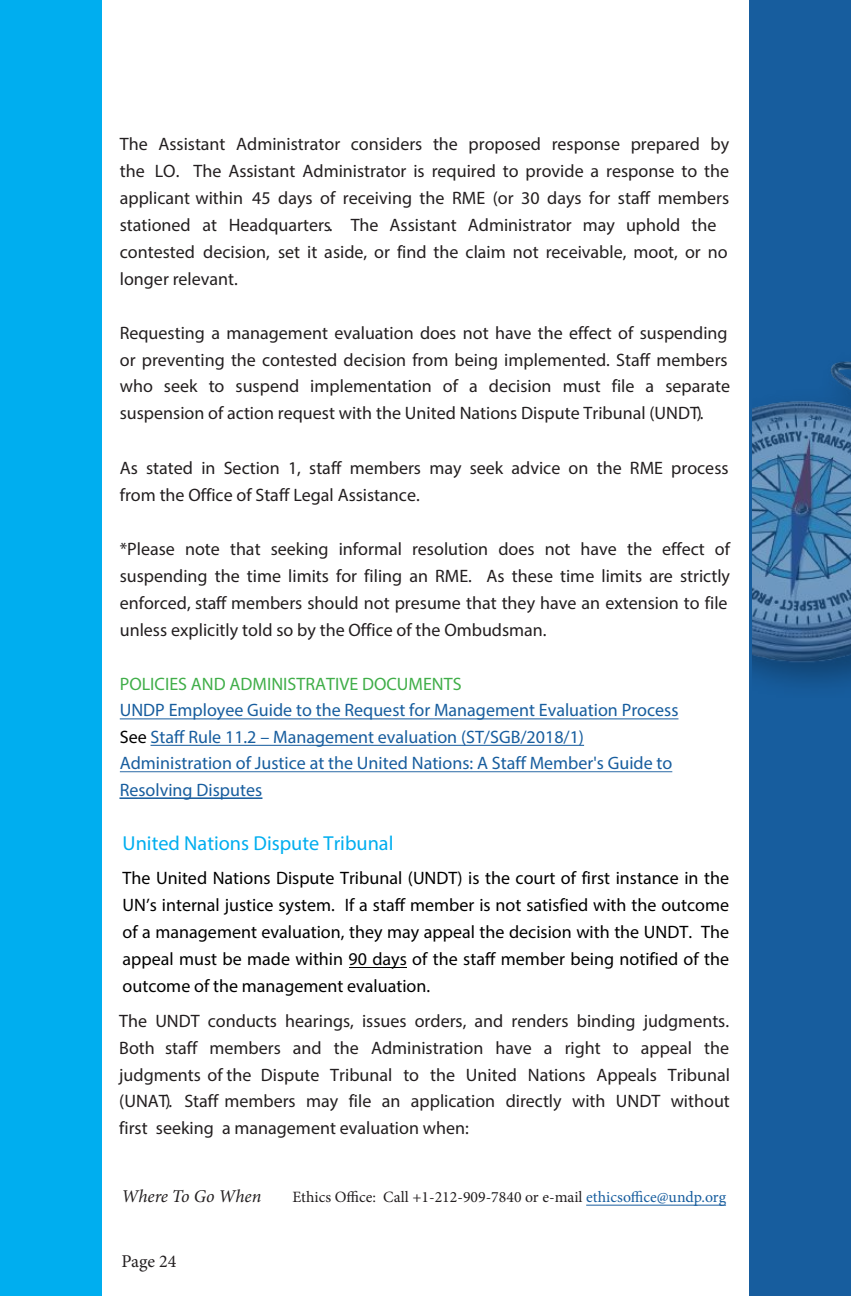
<style>
.page{position:relative;width:851px;height:1296px;background:#fff}
.page>*{position:absolute;margin:0;border:0;box-sizing:border-box;transform-origin:0 0}
.t1{font:20.25px "Myriad Pro";color:#00aeef}
.t2{font:18px/27px "Myriad Pro";color:#231f20}
.t3{font:18px/27px "Myriad Pro";color:#000;text-align:justify}
.t4{font:18px/26.3px "Myriad Pro";color:#175d9e}
.t5{font:18px "Myriad Pro";color:#40ae49}
.t6{font:italic 18px "Minion Pro";letter-spacing:-.005em;color:#231f20}
.t7{font:18px "Minion Pro";letter-spacing:-.005em;color:#231f20}
.t8{font:15.75px "Minion Pro";color:#231f20}
.s1{color:#000}
.s2{color:#175d9e}
</style>
<div class="page">
<div style="left:0;top:0;width:101px;height:1296px;background:#00aeef"></div>
<div style="left:749px;top:0;width:101px;height:1296px;background:#175d9e"></div>
<img style="left:752px;top:361px;width:98px;height:324px">
<hr style="left:586px;top:1205px;width:140px;height:1px;background:#175d9e">
<hr style="left:349px;top:967px;width:57px;height:1px;background:#000">
<hr style="left:119px;top:798px;width:143px;height:1px;background:#175d9e">
<hr style="left:120px;top:771px;width:552px;height:1px;background:#175d9e">
<hr style="left:150px;top:745px;width:434px;height:1px;background:#175d9e">
<hr style="left:120px;top:718px;width:558px;height:1px;background:#175d9e">
<p class="t2" style="left:120px;top:130px;width:611px">The Assistant Administrator considers the proposed response prepared by the LO. The Assistant Administrator is required to provide a response to the applicant within 45 days of receiving the RME (or 30 days for staff members stationed at Headquarters. The Assistant Administrator may uphold the contested decision, set it aside, or find the claim not receivable, moot, or no longer relevant.</p>
<p class="t2" style="left:120px;top:319px;width:611px">Requesting a management evaluation does not have the effect of suspending or preventing the contested decision from being implemented. Staff members who seek to suspend implementation of a decision must file a separate suspension of action request with the United Nations Dispute Tribunal (UNDT).</p>
<p class="t2" style="left:120px;top:454px;width:610px">As stated in Section 1, staff members may seek advice on the RME process from the Office of Staff Legal Assistance.</p>
<p class="t2" style="left:120px;top:535px;width:611px">*Please note that seeking informal resolution does not have the effect of suspending the time limits for filing an RME. As these time limits are strictly enforced, staff members should not presume that they have an extension to file unless explicitly told so by the Office of the Ombudsman.</p>
<p class="t5" style="left:120px;top:673px;width:343px">POLICIES AND ADMINISTRATIVE DOCUMENTS</p>
<p class="t4" style="left:120px;top:697px;width:560px">UNDP Employee Guide to the Request for Management Evaluation Process <span class="s1">See</span> Staff Rule 11.2 – Management evaluation (ST/SGB/2018/1)<br>Administration of Justice at the United Nations: A Staff Member's Guide to Resolving Disputes</p>
<p class="t1" style="left:123px;top:831px;width:272px">United Nations Dispute Tribunal</p>
<p class="t3" style="left:123px;top:864px;width:608px">The United Nations Dispute Tribunal (UNDT) is the court of first instance in the UN’s internal justice system. If a staff member is not satisfied with the outcome of a management evaluation, they may appeal the decision with the UNDT. The appeal must be made within 90 days of the staff member being notified of the outcome of the management evaluation.</p>
<p class="t2" style="left:119px;top:1007px;width:612px;text-align:justify">The UNDT conducts hearings, issues orders, and renders binding judgments.<br>Both staff members and the Administration have a right to appeal the judgments of the Dispute Tribunal to the United Nations Appeals Tribunal (UNAT). Staff members may file an application directly with UNDT without first seeking a management evaluation when:</p>
<p class="t6" style="left:121px;top:1184px;width:141px">Where To Go When</p>
<p class="t8" style="left:292px;top:1186px;width:435px">Ethics Office: Call +1-212-909-7840 or e-mail <span class="s2">ethicsoffice@undp.org</span></p>
<p class="t7" style="left:122px;top:1249px;width:56px">Page 24</p>
</div>
